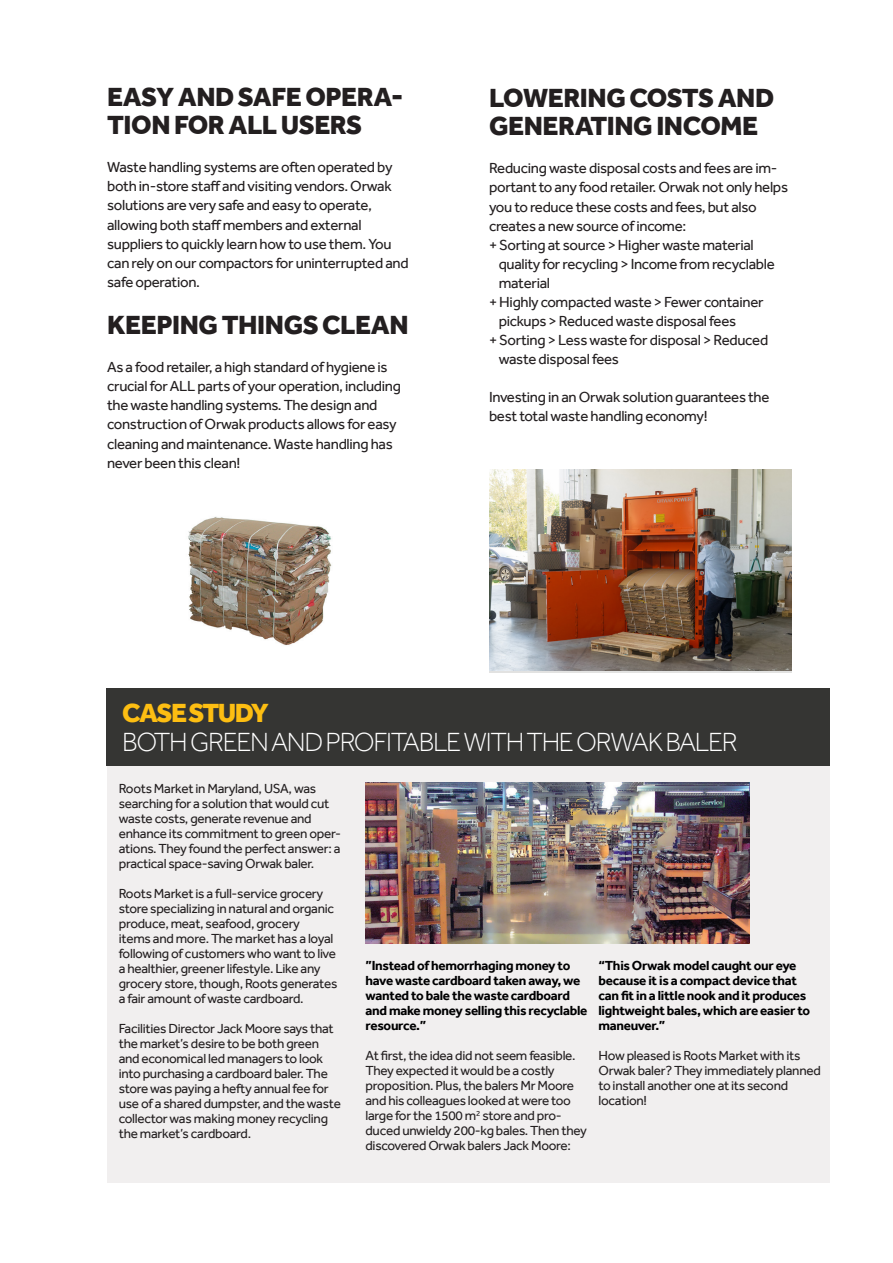
<style>
.page{position:relative;width:893px;height:1263px;background:#fff}
.page>*{position:absolute;margin:0;border:0;box-sizing:border-box;transform-origin:0 0}
.t1{font:800 27px/28.5px "Effra";letter-spacing:-.015em;color:#231f20}
.t2{font:300 27px/28.5px "Effra";letter-spacing:-.05em;color:#fff}
.t3{font:15px/19px "Effra";letter-spacing:-.02em;color:#231f20}
.t4{font:13.5px/15px "Effra";letter-spacing:-.02em;color:#231f20}
.t5{font:700 13.5px/15px "Effra";letter-spacing:-.02em;color:#000001}
.s1{font-weight:800;color:#fdbe12}
</style>
<div class="page">
<div style="left:107px;top:764px;width:722px;height:418px;background:#f1efef"></div>
<img style="left:489px;top:469px;width:302px;height:202px">
<img style="left:188px;top:517px;width:144px;height:128px">
<img style="left:366px;top:782px;width:383px;height:161px">
<div style="left:106px;top:688px;width:723px;height:77px;background:#353533"></div>
<p class="t1" style="left:107px;top:82px;width:298px">EASY AND SAFE OPERA-<br>TION FOR ALL USERS</p>
<p class="t3" style="left:107px;top:158px;width:303px">Waste handling systems are often operated by both in-store staff and visiting vendors. Orwak solutions are very safe and easy to operate, allowing both staff members and external suppliers to quickly learn how to use them. You can rely on our compactors for uninterrupted and safe operation.</p>
<p class="t1" style="left:107px;top:310px;width:303px">KEEPING THINGS CLEAN</p>
<p class="t3" style="left:107px;top:358px;width:295px">As a food retailer, a high standard of hygiene is crucial for ALL parts of your operation, including the waste handling systems. The design and construction of Orwak products allows for easy cleaning and maintenance. Waste handling has never been this clean!</p>
<p class="t1" style="left:489px;top:83px;width:287px">LOWERING COSTS AND<br>GENERATING INCOME</p>
<p class="t3" style="left:489px;top:159px;width:301px">Reducing waste disposal costs and fees are im&shy;portant to any food retailer. Orwak not only helps you to reduce these costs and fees, but also creates a new source of income:</p>
<p class="t3" style="left:499px;top:235px;width:278px;text-indent:-10px">+ Sorting at source &gt; Higher waste material quality for recycling &gt; Income from recyclable material</p>
<p class="t3" style="left:499px;top:292px;width:266px;text-indent:-10px">+ Highly compacted waste &gt; Fewer container pickups &gt; Reduced waste disposal fees</p>
<p class="t3" style="left:499px;top:330px;width:271px;text-indent:-10px">+ Sorting &gt; Less waste for disposal &gt; Reduced waste disposal fees</p>
<p class="t3" style="left:489px;top:387px;width:282px">Investing in an Orwak solution guarantees the best total waste handling economy!</p>
<p class="t2" style="left:122px;top:699px;width:617px"><span class="s1">CASE STUDY<br></span>BOTH GREEN AND PROFITABLE WITH THE ORWAK BALER</p>
<p class="t4" style="left:119px;top:781px;width:224px">Roots Market in Maryland, USA, was searching for a solution that would cut waste costs, generate revenue and enhance its commitment to green oper&shy;ations. They found the perfect answer: a practical space-saving Orwak baler.</p>
<p class="t4" style="left:119px;top:886px;width:220px">Roots Market is a full-service grocery store specializing in natural and organic produce, meat, seafood, grocery<br>items and more. The market has a loyal following of customers who want to live a healthier, greener lifestyle. Like any grocery store, though, Roots generates a fair amount of waste cardboard.</p>
<p class="t4" style="left:119px;top:1021px;width:224px">Facilities Director Jack Moore says that the market’s desire to be both green and economical led managers to look into purchasing a cardboard baler. The store was paying a hefty annual fee for use of a shared dumpster, and the waste collector was making money recycling the market’s cardboard.</p>
<p class="t5" style="left:365px;top:958px;width:223px">”Instead of hemorrhaging money to have waste cardboard taken away, we wanted to bale the waste cardboard and make money selling this recyclable resource.”</p>
<p class="t4" style="left:365px;top:1048px;width:223px">At first, the idea did not seem feasible.<br>They expected it would be a costly proposition. Plus, the balers Mr Moore and his colleagues looked at were too large for the 1500 m<sup>2</sup> store and pro&shy;duced unwieldy 200-kg bales. Then they discovered Orwak balers Jack Moore:</p>
<p class="t5" style="left:598px;top:958px;width:213px">“This Orwak model caught our eye because it is a compact device that can fit in a little nook and it produces lightweight bales, which are easier to maneuver.”</p>
<p class="t4" style="left:598px;top:1048px;width:224px">How pleased is Roots Market with its<br>Orwak baler? They immediately planned to install another one at its second</p>
<p class="t4" style="left:598px;top:1093px;width:50px">location!</p>
</div>
